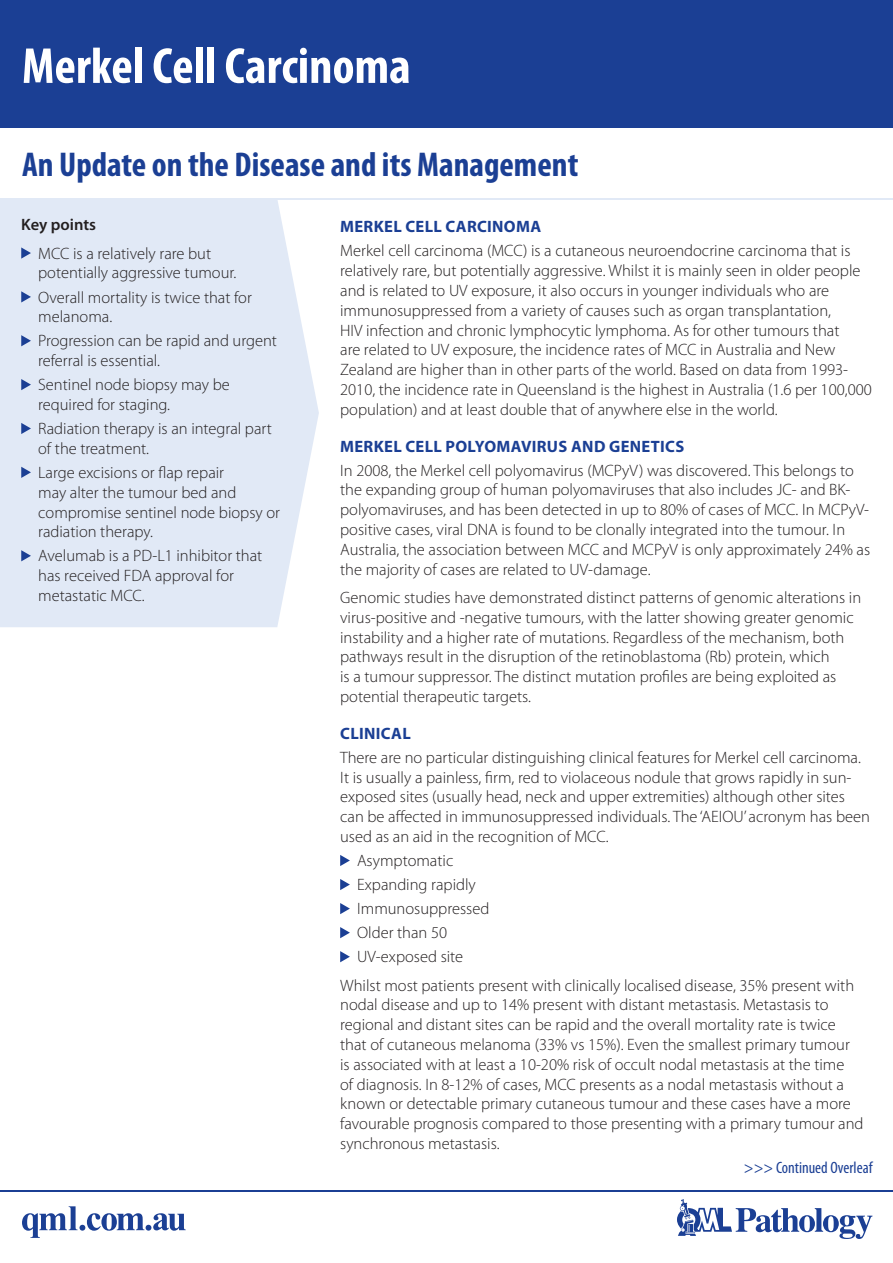
<style>
.page{position:relative;width:893px;height:1263px;background:#fff}
.page>*{position:absolute;margin:0;border:0;box-sizing:border-box;transform-origin:0 0}
.body{font:700 condensed 51px "Myriad Pro";color:#fff}
.body-2{font:700 condensed 34.5px "Myriad Pro";color:#1b3f94}
.body-3{font:300 16.5px/19.8px "Myriad Pro";color:#231f20}
.body-4{font:700 16.5px "Myriad Pro";letter-spacing:.02em;color:#1b3f94}
.body-5{font:condensed 16.5px "Myriad Pro";color:#1b3f94}
.body-6{font:600 16.5px "Myriad Pro";color:#231f20}
</style>
<div class="page">
<div style="left:0;top:0;width:893px;height:128px;background:#1b3f94"></div>
<svg style="left:340px;top:855px;width:10px;height:11px"></svg>
<svg style="left:340px;top:879px;width:10px;height:11px"></svg>
<svg style="left:340px;top:903px;width:10px;height:11px"></svg>
<svg style="left:340px;top:927px;width:10px;height:11px"></svg>
<svg style="left:340px;top:951px;width:10px;height:11px"></svg>
<hr style="left:0;top:1191px;width:893px;height:1px;background:#1b3f94">
<svg style="left:22px;top:1206px;width:164px;height:32px"></svg>
<svg style="left:677px;top:1199px;width:195px;height:40px"></svg>
<hr style="left:0;top:199px;width:893px;height:1px;background:#e1e9f6">
<svg style="left:0;top:200px;width:319px;height:427px;background:#e3eaf6"></svg>
<svg style="left:21px;top:247px;width:10px;height:12px"></svg>
<svg style="left:21px;top:291px;width:10px;height:11px"></svg>
<svg style="left:21px;top:335px;width:10px;height:11px"></svg>
<svg style="left:21px;top:379px;width:10px;height:11px"></svg>
<svg style="left:21px;top:423px;width:10px;height:11px"></svg>
<svg style="left:21px;top:467px;width:10px;height:11px"></svg>
<svg style="left:21px;top:550px;width:10px;height:11px"></svg>
<p class="body" style="left:22px;top:34px;width:390px">Merkel Cell Carcinoma</p>
<p class="body-2" style="left:22px;top:143px;width:558px">An Update on the Disease and its Management</p>
<p class="body-6" style="left:21px;top:216px;width:76px">Key points</p>
<p class="body-3" style="left:38px;top:244px;width:200px">MCC is a relatively rare but potentially aggressive tumour.</p>
<p class="body-3" style="left:38px;top:287px;width:215px">Overall mortality is twice that for melanoma.</p>
<p class="body-3" style="left:38px;top:331px;width:240px">Progression can be rapid and urgent referral is essential.</p>
<p class="body-3" style="left:38px;top:375px;width:193px">Sentinel node biopsy may be required for staging.</p>
<p class="body-3" style="left:38px;top:419px;width:235px">Radiation therapy is an integral part of the treatment.</p>
<p class="body-3" style="left:38px;top:463px;width:243px">Large excisions or flap repair<br>may alter the tumour bed and compromise sentinel node biopsy or radiation therapy.</p>
<p class="body-3" style="left:38px;top:546px;width:226px">Avelumab is a PD-L1 inhibitor that has received FDA approval for metastatic MCC.</p>
<p class="body-4" style="left:340px;top:217px;width:203px">MERKEL CELL CARCINOMA</p>
<p class="body-3" style="left:340px;top:241px;width:533px">Merkel cell carcinoma (MCC) is a cutaneous neuroendocrine carcinoma that is relatively rare, but potentially aggressive. Whilst it is mainly seen in older people and is related to UV exposure, it also occurs in younger individuals who are immunosuppressed from a variety of causes such as organ transplantation,<br>HIV infection and chronic lymphocytic lymphoma. As for other tumours that<br>are related to UV exposure, the incidence rates of MCC in Australia and New Zealand are higher than in other parts of the world. Based on data from 1993- 2010, the incidence rate in Queensland is the highest in Australia (1.6 per 100,000 population) and at least double that of anywhere else in the world.</p>
<p class="body-4" style="left:340px;top:437px;width:346px">MERKEL CELL POLYOMAVIRUS AND GENETICS</p>
<p class="body-3" style="left:340px;top:460px;width:532px">In 2008, the Merkel cell polyomavirus (MCPyV) was discovered. This belongs to the expanding group of human polyomaviruses that also includes JC- and BK&shy;polyomaviruses, and has been detected in up to 80% of cases of MCC. In MCPyV&shy;positive cases, viral DNA is found to be clonally integrated into the tumour. In Australia, the association between MCC and MCPyV is only approximately 24% as the majority of cases are related to UV-damage.</p>
<p class="body-3" style="left:340px;top:588px;width:522px">Genomic studies have demonstrated distinct patterns of genomic alterations in virus-positive and -negative tumours, with the latter showing greater genomic instability and a higher rate of mutations. Regardless of the mechanism, both pathways result in the disruption of the retinoblastoma (Rb) protein, which<br>is a tumour suppressor. The distinct mutation profiles are being exploited as potential therapeutic targets.</p>
<p class="body-4" style="left:340px;top:724px;width:72px">CLINICAL</p>
<p class="body-3" style="left:340px;top:748px;width:531px">There are no particular distinguishing clinical features for Merkel cell carcinoma.<br>It is usually a painless, firm, red to violaceous nodule that grows rapidly in sun&shy;exposed sites (usually head, neck and upper extremities) although other sites can be affected in immunosuppressed individuals. The ‘AEIOU’ acronym has been used as an aid in the recognition of MCC.</p>
<p class="body-3" style="left:357px;top:851px;width:98px">Asymptomatic</p>
<p class="body-3" style="left:357px;top:875px;width:120px">Expanding rapidly</p>
<p class="body-3" style="left:357px;top:899px;width:134px">Immunosuppressed</p>
<p class="body-3" style="left:357px;top:923px;width:92px">Older than 50</p>
<p class="body-3" style="left:357px;top:947px;width:108px">UV-exposed site</p>
<p class="body-3" style="left:340px;top:975px;width:525px">Whilst most patients present with clinically localised disease, 35% present with nodal disease and up to 14% present with distant metastasis. Metastasis to regional and distant sites can be rapid and the overall mortality rate is twice that of cutaneous melanoma (33% vs 15%). Even the smallest primary tumour is associated with at least a 10-20% risk of occult nodal metastasis at the time<br>of diagnosis. In 8-12% of cases, MCC presents as a nodal metastasis without a known or detectable primary cutaneous tumour and these cases have a more favourable prognosis compared to those presenting with a primary tumour and synchronous metastasis.</p>
<p class="body-5" style="left:744px;top:1158px;width:130px">&gt;&gt;&gt; Continued Overleaf</p>
</div>
